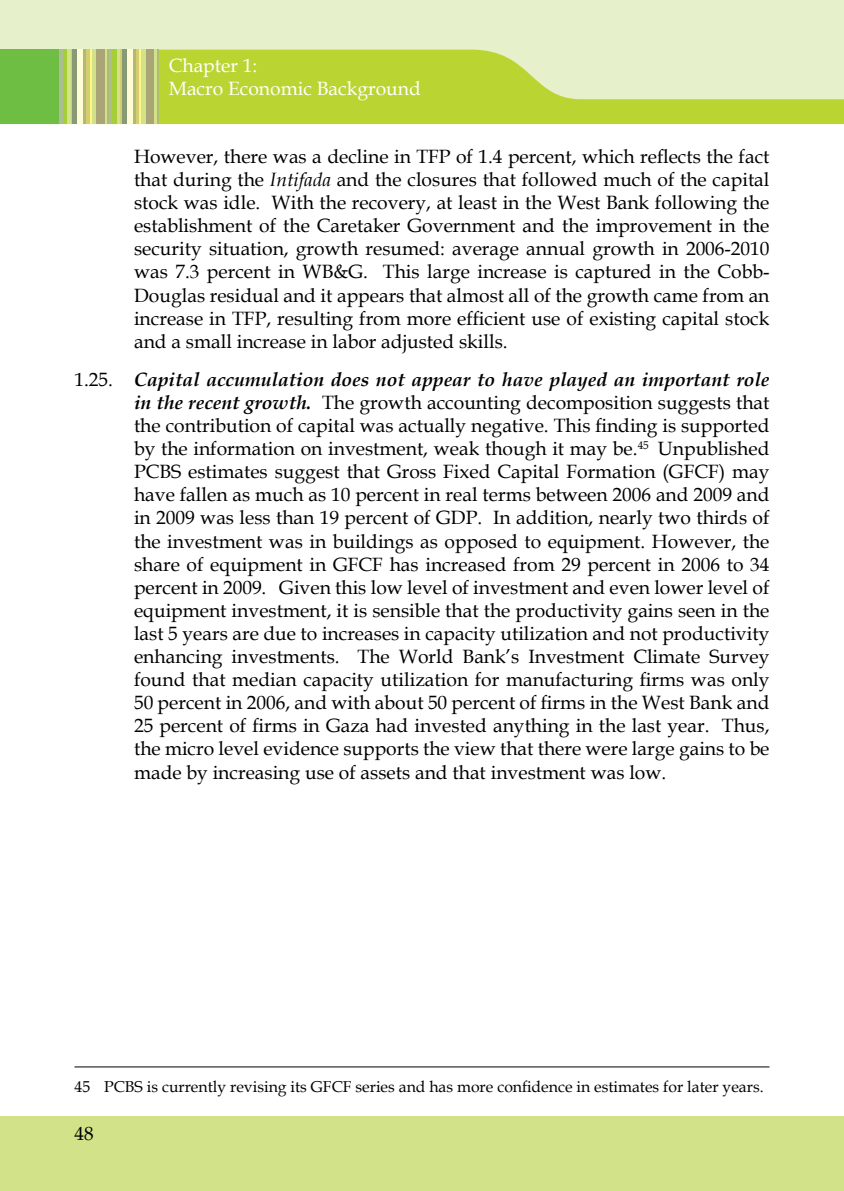
<style>
.page{position:relative;width:844px;height:1191px;background:#fff}
.page>*{position:absolute;margin:0;border:0;box-sizing:border-box;transform-origin:0 0}
.t1{font:19.25px/23.1px "Book Antiqua";color:#000;text-align:justify}
.t2{font:19.25px/23.1px "Book Antiqua";color:#fff}
.t3{font:15.75px "Book Antiqua";color:#000}
.s1{font-style:italic}
.s2{font-weight:700;font-style:italic}
</style>
<div class="page">
<div style="left:0;top:0;width:843px;height:124px;background:#e6f0cb"></div>
<svg style="left:159px;top:50px;width:684px;height:74px;fill:#bad532"></svg>
<svg style="left:104px;top:50px;width:4px;height:74px"></svg>
<hr style="left:108px;top:50px;width:1px;height:74px;background:#adbc72">
<hr style="left:109px;top:50px;width:3px;height:74px;background:#abbe92">
<div style="left:112px;top:50px;width:5px;height:74px;background:#a6ce39"></div>
<hr style="left:117px;top:50px;width:3px;height:74px;background:#d2e288">
<hr style="left:120px;top:50px;width:2px;height:74px;background:#d6cc70">
<div style="left:122px;top:50px;width:5px;height:74px;background:#889976"></div>
<div style="left:127px;top:50px;width:6px;height:74px;background:#fffcd5"></div>
<hr style="left:133px;top:50px;width:3px;height:74px;background:#adbc72">
<svg style="left:136px;top:50px;width:4px;height:74px"></svg>
<hr style="left:140px;top:50px;width:1px;height:74px;background:#fff685">
<div style="left:141px;top:50px;width:5px;height:74px;background:#d2e288"></div>
<div style="left:146px;top:50px;width:8px;height:74px;background:#aaa576"></div>
<hr style="left:154px;top:50px;width:3px;height:74px;background:#d2e288">
<hr style="left:157px;top:50px;width:2px;height:74px;background:#adbc72">
<div style="left:0;top:50px;width:60px;height:74px;background:#6fbe44"></div>
<hr style="left:60px;top:50px;width:3px;height:74px;background:#abbe92">
<div style="left:63px;top:50px;width:5px;height:74px;background:#a6ce39"></div>
<hr style="left:68px;top:50px;width:3px;height:74px;background:#d2e288">
<hr style="left:71px;top:50px;width:1px;height:74px;background:#d6cc70">
<div style="left:72px;top:50px;width:5px;height:74px;background:#889976"></div>
<div style="left:77px;top:50px;width:7px;height:74px;background:#fffcd5"></div>
<hr style="left:84px;top:50px;width:3px;height:74px;background:#adbc72">
<hr style="left:87px;top:50px;width:3px;height:74px;background:#d6cc70">
<hr style="left:90px;top:50px;width:2px;height:74px;background:#fff685">
<hr style="left:92px;top:50px;width:4px;height:74px;background:#d2e288">
<div style="left:96px;top:50px;width:8px;height:74px;background:#aaa576"></div>
<div style="left:0;top:1116px;width:843px;height:75px;background:#d2e288"></div>
<hr style="left:74px;top:1066px;width:695px;height:1px;background:#000">
<p class="t2" style="left:169px;top:54px;width:253px">Chapter 1:<br>Macro Economic Background</p>
<p class="t1" style="left:134px;top:144px;width:636px">However, there was a decline in TFP of 1.4 percent, which reflects the fact that during the <span class="s1">Intifada</span> and the closures that followed much of the capital stock was idle. With the recovery, at least in the West Bank following the establishment of the Caretaker Government and the improvement in the security situation, growth resumed: average annual growth in 2006-2010 was 7.3 percent in WB&amp;G. This large increase is captured in the Cobb-Douglas residual and it appears that almost all of the growth came from an increase in TFP, resulting from more efficient use of existing capital stock and a small increase in labor adjusted skills.</p>
<p class="t1" style="left:134px;top:367px;width:637px;text-indent:-60px">1.25. <span class="s2">Capital accumulation does not appear to have played an important role in the recent growth.</span> The growth accounting decomposition suggests that the contribution of capital was actually negative. This finding is supported by the information on investment, weak though it may be.<sup>45</sup> Unpublished PCBS estimates suggest that Gross Fixed Capital Formation (GFCF) may have fallen as much as 10 percent in real terms between 2006 and 2009 and in 2009 was less than 19 percent of GDP. In addition, nearly two thirds of the investment was in buildings as opposed to equipment. However, the share of equipment in GFCF has increased from 29 percent in 2006 to 34 percent in 2009. Given this low level of investment and even lower level of equipment investment, it is sensible that the productivity gains seen in the last 5 years are due to increases in capacity utilization and not productivity enhancing investments. The World Bank’s Investment Climate Survey found that median capacity utilization for manufacturing firms was only 50 percent in 2006, and with about 50 percent of firms in the West Bank and 25 percent of firms in Gaza had invested anything in the last year. Thus, the micro level evidence supports the view that there were large gains to be made by increasing use of assets and that investment was low.</p>
<p class="t3" style="left:74px;top:1075px;width:690px">45 PCBS is currently revising its GFCF series and has more confidence in estimates for later years.</p>
<p class="t1" style="left:74px;top:1122px;width:21px">48</p>
</div>
